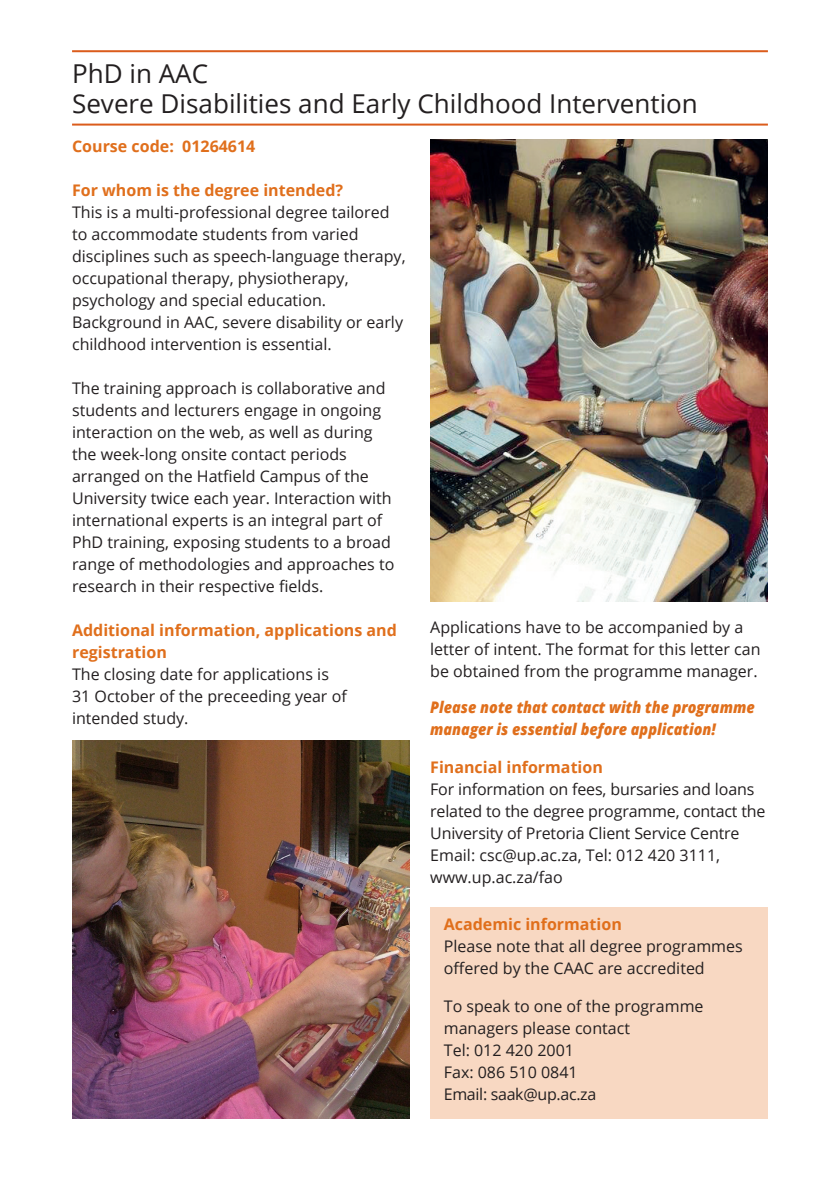
<style>
.page{position:relative;width:840px;height:1191px;background:#fff}
.page>*{position:absolute;margin:0;border:0;box-sizing:border-box;transform-origin:0 0}
.t1{font:26px "Open Sans";color:#231f20}
.t2{font:16px/22px "Open Sans";color:#231f20}
.t3{font:700 16px/22px "Open Sans";color:#e06f1c}
.t4{font:italic 800 16px/22px "Open Sans";color:#e06f1c;scale:.9 1}
.t5{font:16px "Open Sans";letter-spacing:-.02em;color:#231f20}
</style>
<div class="page">
<div style="left:430px;top:907px;width:337px;height:212px;background:#f8d8c2"></div>
<hr style="left:72px;top:50px;width:695px;height:2px;background:#db5c1c">
<hr style="left:72px;top:124px;width:695px;height:2px;background:#db5c1c">
<img style="left:430px;top:139px;width:337px;height:462px">
<img style="left:72px;top:740px;width:337px;height:379px">
<p class="t1" style="left:72px;top:56px;width:137px">PhD in AAC</p>
<p class="t1" style="left:72px;top:86px;width:627px">Severe Disabilities and Early Childhood Intervention</p>
<p class="t3" style="left:72px;top:134px;width:185px">Course code: 01264614</p>
<p class="t3" style="left:72px;top:178px;width:272px">For whom is the degree intended?</p>
<p class="t2" style="left:72px;top:200px;width:335px">This is a multi-professional degree tailored to accommodate students from varied disciplines such as speech-language therapy, occupational therapy, physiotherapy, psychology and special education.<br>Background in AAC, severe disability or early childhood intervention is essential.</p>
<p class="t2" style="left:72px;top:376px;width:323px">The training approach is collaborative and students and lecturers engage in ongoing interaction on the web, as well as during the week-long onsite contact periods arranged on the Hatfield Campus of the University twice each year. Interaction with international experts is an integral part of PhD training, exposing students to a broad range of methodologies and approaches to research in their respective fields.</p>
<p class="t3" style="left:72px;top:618px;width:326px">Additional information, applications and registration</p>
<p class="t2" style="left:72px;top:662px;width:258px">The closing date for applications is</p>
<p class="t2" style="left:72px;top:684px;width:276px">31 October of the preceeding year of intended study.</p>
<p class="t2" style="left:430px;top:615px;width:332px">Applications have to be accompanied by a letter of intent. The format for this letter can be obtained from the programme manager.</p>
<p class="t4" style="left:430px;top:695px;width:362px">Please note that contact with the programme manager is essential before application!</p>
<p class="t3" style="left:430px;top:755px;width:174px">Financial information</p>
<p class="t2" style="left:430px;top:777px;width:336px">For information on fees, bursaries and loans related to the degree programme, contact the<br>University of Pretoria Client Service Centre</p>
<p class="t2" style="left:430px;top:843px;width:291px">Email: csc@up.ac.za, Tel: 012 420 3111,</p>
<p class="t2" style="left:430px;top:865px;width:134px">www.up.ac.za/fao</p>
<p class="t3" style="left:443px;top:912px;width:179px">Academic information</p>
<p class="t2" style="left:443px;top:934px;width:300px">Please note that all degree programmes offered by the CAAC are accredited</p>
<p class="t2" style="left:443px;top:994px;width:261px">To speak to one of the programme managers please contact</p>
<p class="t2" style="left:443px;top:1038px;width:132px">Tel: 012 420 2001</p>
<p class="t2" style="left:443px;top:1060px;width:135px">Fax: 086 510 0841</p>
<p class="t5" style="left:443px;top:1083px;width:154px">Email: saak@up.ac.za</p>
</div>
